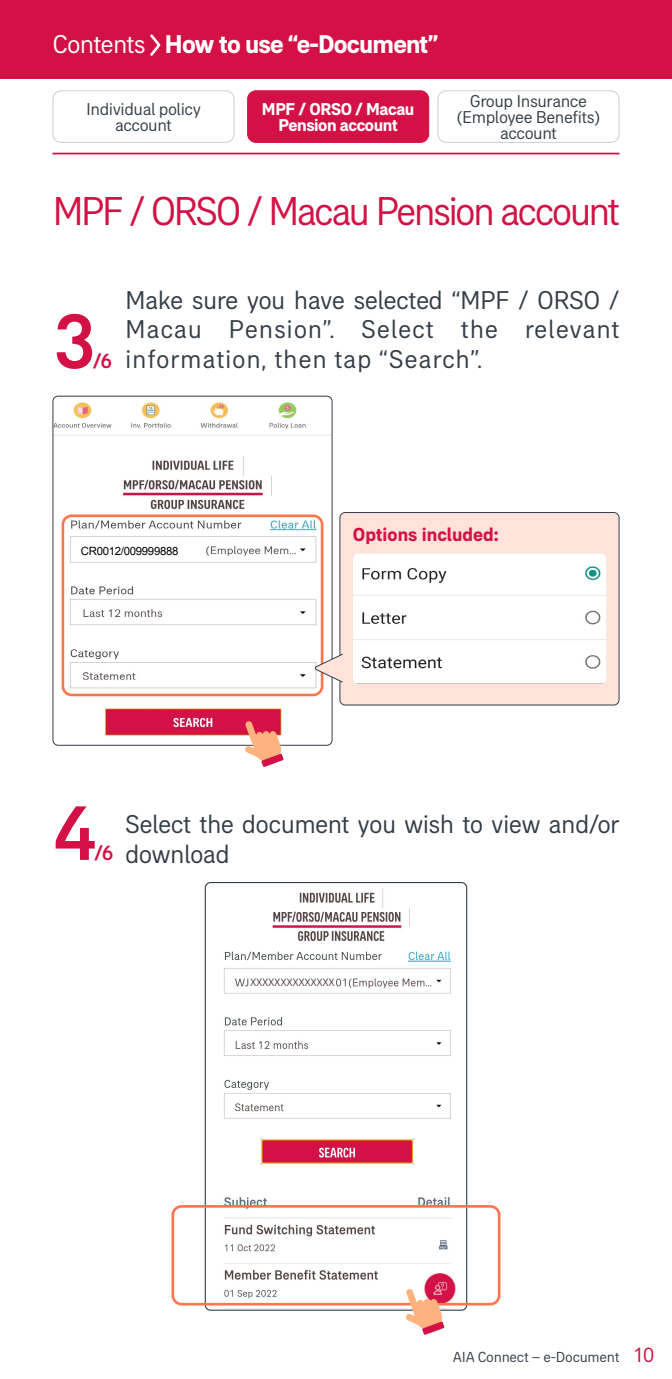
<style>
.page{position:relative;width:672px;height:1379px;background:#fff}
.page>*{position:absolute;margin:0;border:0;box-sizing:border-box;transform-origin:0 0}
.t1{font:500 78.75px "AIA Everest";color:#d31145}
.t2{font:41.12px "AIA Everest";letter-spacing:-.07em;color:#d31145}
.t3{font:26.25px/29.8px "AIA Everest";letter-spacing:.01em;color:#333d47;text-align:justify}
.t4{font:26.25px/29.8px "AIA Everest";letter-spacing:-.025em;color:#333d47}
.t5{font:700 26.25px "AIA Everest";letter-spacing:-.03em;color:#fff}
.t6{font:500 21px "AIA Everest";color:#d31145}
.t7{font:700 19.25px "AIA Everest";color:#d31145}
.t8{font:17.5px/15.8px "AIA Everest";letter-spacing:-.025em;color:#333d47;text-align:center}
.t9{font:700 17.5px/15.8px "AIA Everest";letter-spacing:-.025em;color:#fff;text-align:center}
.t10{font:14.88px "AIA Everest";letter-spacing:-.015em;color:#333d47}
.t11{font:11.38px "Arial";letter-spacing:-.025em;color:#000}
.t12{font:11.11px "AIA Everest";letter-spacing:-.035em;color:#533f40}
.s1{font-weight:400}
.s2{font-size:21px;color:#d31145}
</style>
<div class="page">
<img style="left:53px;top:396px;width:279px;height:349px">
<div style="left:52px;top:396px;width:280px;height:350px;border:1px solid #333d47;border-radius:5px"></div>
<div style="left:62px;top:514px;width:261px;height:182px;border:3px solid #ff754d;border-radius:9px"></div>
<div style="left:340px;top:513px;width:279px;height:192px;background:#ffe3db;border-radius:5px"></div>
<div style="left:340px;top:512px;width:280px;height:193px;border:1px solid #333d47;border-radius:5px"></div>
<svg style="left:314px;top:653px;width:29px;height:30px"></svg>
<img style="left:353px;top:554px;width:253px;height:130px">
<svg style="left:245px;top:721px;width:39px;height:46px"></svg>
<div style="left:0;top:0;width:672px;height:79px;background:#d31145"></div>
<svg style="left:150px;top:34px;width:11px;height:22px"></svg>
<hr style="left:52px;top:153px;width:568px;height:1px;background:#d31145">
<img style="left:206px;top:883px;width:261px;height:427px">
<div style="left:205px;top:882px;width:262px;height:429px;border:1px solid #333d47;border-radius:5px"></div>
<div style="left:172px;top:1205px;width:328px;height:101px;border:3px solid #ff754d;border-radius:9px"></div>
<svg style="left:406px;top:1289px;width:39px;height:46px"></svg>
<div style="left:250px;top:976px;width:85px;height:15px;background:#fff"></div>
<div style="left:438px;top:90px;width:182px;height:53px;border:1px solid #cccfd1;border-radius:8px"></div>
<div style="left:248px;top:91px;width:181px;height:51px;background:#d31145;border-radius:8px"></div>
<div style="left:247px;top:90px;width:182px;height:53px;border:1px solid #d31145;border-radius:8px"></div>
<div style="left:52px;top:90px;width:182px;height:53px;border:1px solid #cccfd1;border-radius:8px"></div>
<div style="left:77px;top:543px;width:119px;height:13px;background:#fff"></div>
<p class="t5" style="left:52px;top:29px;width:387px"><span class="s1">Contents</span> How to use “e-Document”</p>
<p class="t8" style="left:86px;top:101px;width:116px">Individual policy account</p>
<p class="t9" style="left:262px;top:101px;width:154px">MPF / ORSO / Macau<br>Pension account</p>
<p class="t8" style="left:456px;top:93px;width:146px">Group Insurance (Employee Benefits) account</p>
<h2 class="t2" style="left:52px;top:188px;width:569px">MPF / ORSO / Macau Pension account</h2>
<h1 class="t1" style="left:52px;top:296px;width:46px">3</h1>
<p class="t6" style="left:93px;top:349px;width:21px">/6</p>
<p class="t3" style="left:125px;top:284px;width:496px">Make sure you have selected “MPF / ORSO / Macau Pension”. Select the relevant information, then tap “Search”.</p>
<p class="t7" style="left:353px;top:523px;width:147px">Options included:</p>
<p class="t11" style="left:81px;top:544px;width:99px">CR0012/009999888</p>
<h1 class="t1" style="left:52px;top:788px;width:46px">4</h1>
<p class="t6" style="left:94px;top:841px;width:21px">/6</p>
<p class="t4" style="left:125px;top:809px;width:496px">Select the document you wish to view and/or download</p>
<p class="t12" style="left:250px;top:976px;width:86px">XXXXXXXXXXXXXX</p>
<p class="t10" style="left:453px;top:1348px;width:203px">AIA Connect – e-Document <span class="s2">10</span></p>
</div>
